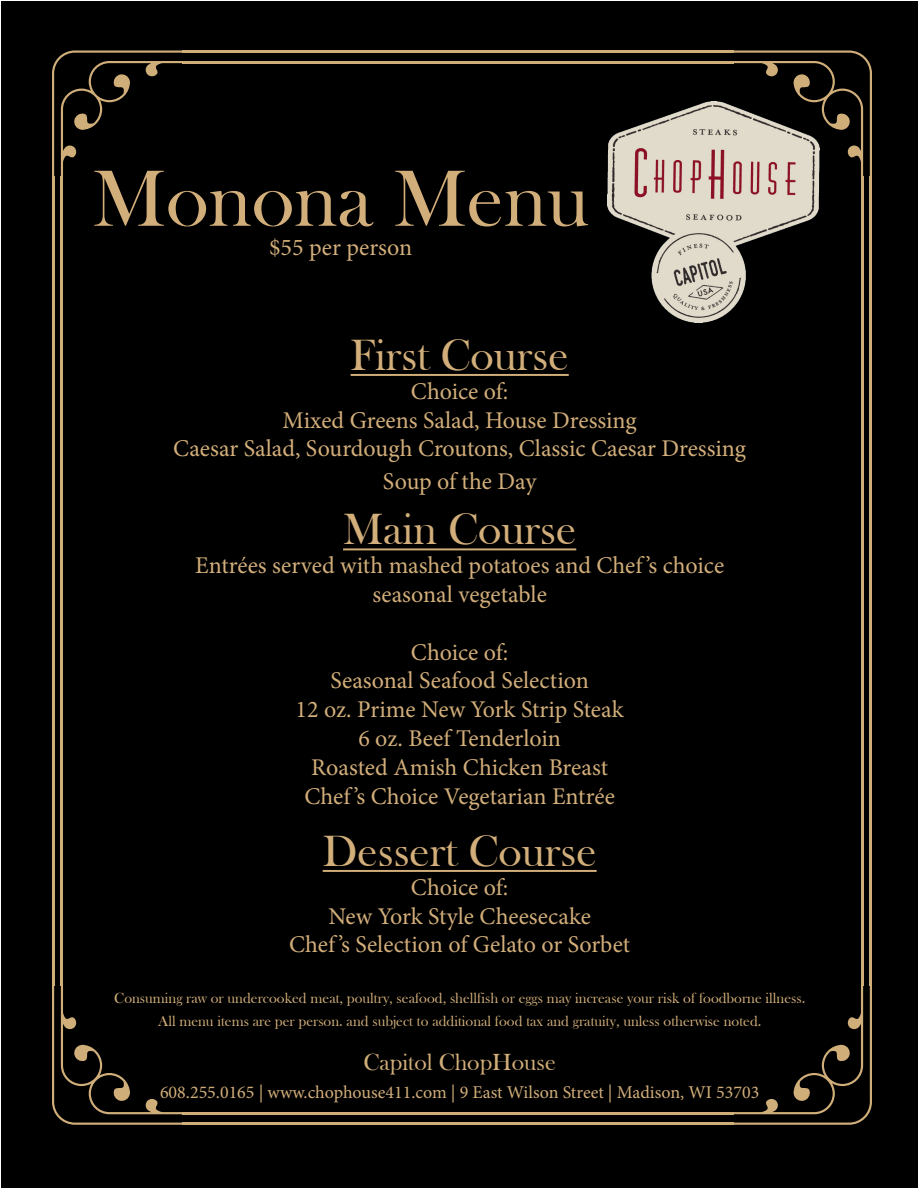
<style>
.page{position:relative;width:918px;height:1188px;background:#fff}
.page>*{position:absolute;margin:0;border:0;box-sizing:border-box;transform-origin:0 0}
.t1{font:82.5px "Bask Old Face";color:#d2ae7a}
.t2{font:45px "Bask Old Face";color:#d2ae7a}
.t3{font:24px/28.8px "Minion Pro";color:#d2ae7a;text-align:center}
.t4{font:24px "Bask Old Face";color:#d2ae7a}
.t5{font:18px "Minion Pro";color:#d2ae7a}
.t6{font:15px "Bask Old Face";color:#d2ae7a}
</style>
<div class="page">
<div style="left:1px;top:1px;width:917px;height:1187px;background:#000"></div>
<svg style="left:52px;top:50px;width:132px;height:128px"></svg>
<hr style="left:61px;top:177px;width:2px;height:809px;background:#d0ae7a">
<hr style="left:52px;top:177px;width:2px;height:809px;background:#d0ae7a">
<svg style="left:52px;top:984px;width:132px;height:141px"></svg>
<hr style="left:182px;top:1112px;width:552px;height:2px;background:#d0ae7a">
<hr style="left:182px;top:1123px;width:552px;height:2px;background:#d0ae7a">
<svg style="left:732px;top:984px;width:140px;height:141px"></svg>
<hr style="left:861px;top:177px;width:2px;height:809px;background:#d0ae7a">
<hr style="left:870px;top:177px;width:2px;height:809px;background:#d0ae7a">
<svg style="left:732px;top:50px;width:140px;height:128px"></svg>
<hr style="left:182px;top:61px;width:552px;height:2px;background:#d0ae7a">
<hr style="left:182px;top:50px;width:552px;height:3px;background:#d0ae7a">
<hr style="left:351px;top:374px;width:218px;height:2px;background:#d2ae7a">
<hr style="left:343px;top:548px;width:233px;height:2px;background:#d2ae7a">
<hr style="left:323px;top:870px;width:274px;height:2px;background:#d2ae7a">
<img style="left:607px;top:101px;width:212px;height:222px">
<p class="t1" style="left:92px;top:153px;width:498px">Monona Menu</p>
<p class="t3" style="left:269px;top:233px;width:145px">$55 per person</p>
<p class="t2" style="left:351px;top:330px;width:220px">First Course</p>
<p class="t3" style="left:411px;top:377px;width:99px">Choice of:</p>
<p class="t3" style="left:283px;top:406px;width:356px">Mixed Greens Salad, House Dressing</p>
<p class="t3" style="left:173px;top:434px;width:574px">Caesar Salad, Sourdough Croutons, Classic Caesar Dressing</p>
<p class="t3" style="left:383px;top:467px;width:155px">Soup of the Day</p>
<p class="t2" style="left:343px;top:505px;width:235px">Main Course</p>
<p class="t3" style="left:195px;top:551px;width:531px">Entrées served with mashed potatoes and Chef ’s choice seasonal vegetable</p>
<p class="t3" style="left:411px;top:638px;width:99px">Choice of:</p>
<p class="t3" style="left:330px;top:667px;width:260px">Seasonal Seafood Selection</p>
<p class="t3" style="left:296px;top:695px;width:330px">12 oz. Prime New York Strip Steak</p>
<p class="t3" style="left:358px;top:724px;width:204px">6 oz. Beef Tenderloin</p>
<p class="t3" style="left:311px;top:753px;width:298px">Roasted Amish Chicken Breast</p>
<p class="t3" style="left:304px;top:782px;width:312px">Chef ’s Choice Vegetarian Entrée</p>
<p class="t2" style="left:323px;top:826px;width:276px">Dessert Course</p>
<p class="t3" style="left:411px;top:873px;width:99px">Choice of:</p>
<p class="t3" style="left:328px;top:902px;width:264px">New York Style Cheesecake</p>
<p class="t3" style="left:289px;top:930px;width:343px">Chef ’s Selection of Gelato or Sorbet</p>
<p class="t6" style="left:114px;top:990px;width:693px">Consuming raw or undercooked meat, poultry, seafood, shellfish or eggs may increase your risk of foodborne illness.</p>
<p class="t6" style="left:158px;top:1013px;width:605px">All menu items are per person. and subject to additional food tax and gratuity, unless otherwise noted.</p>
<p class="t4" style="left:364px;top:1048px;width:194px">Capitol ChopHouse</p>
<p class="t5" style="left:160px;top:1081px;width:601px">608.255.0165 | www.chophouse411.com | 9 East Wilson Street | Madison, WI 53703</p>
</div>
